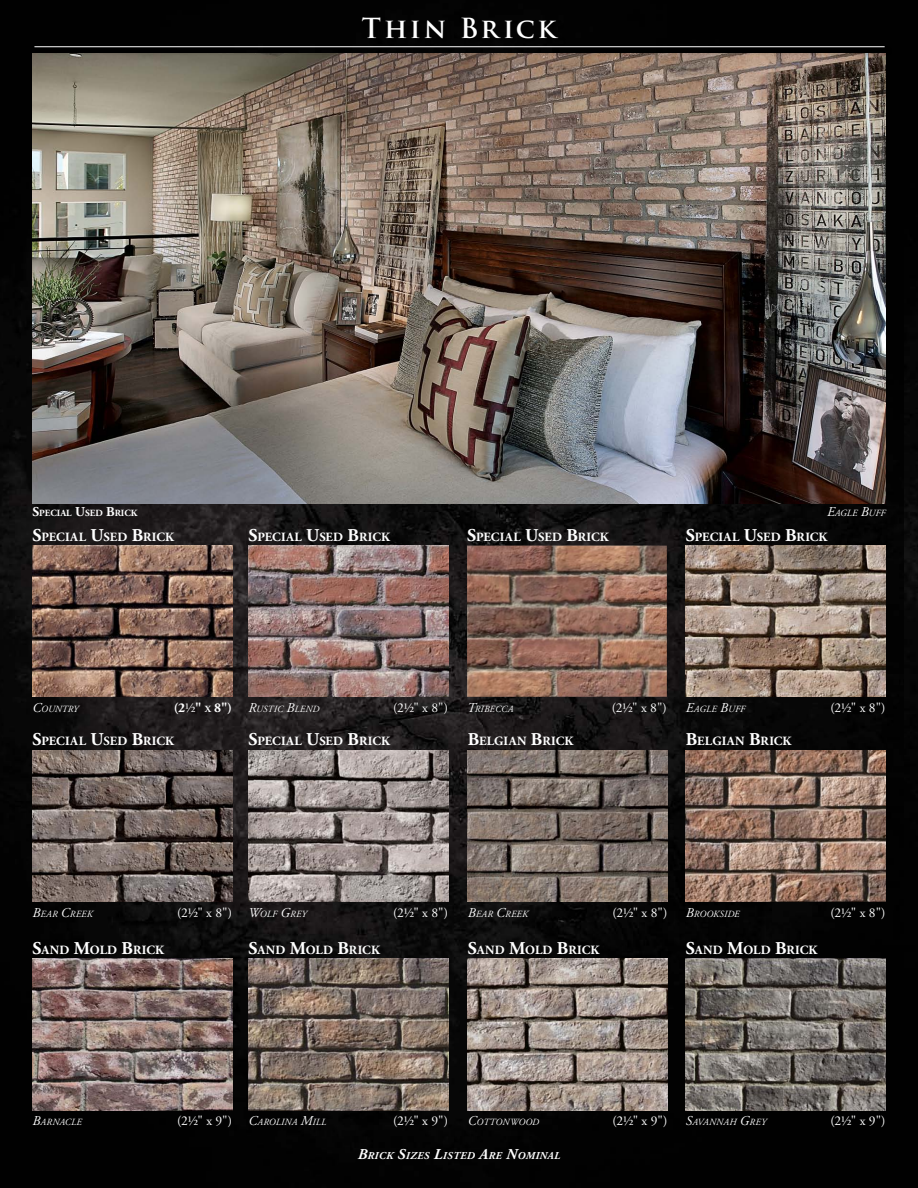
<style>
.page{position:relative;width:918px;height:1188px;background:#fff}
.page>*{position:absolute;margin:0;border:0;box-sizing:border-box;transform-origin:0 0}
.t1{font:700 27px "Trajan Pro";letter-spacing:.095em;color:#fff}
.t2{font:13.5px "Adobe Garamond Pro";letter-spacing:-.005em;color:#fff}
.t3{font:700 13.5px "Adobe Garamond Pro";color:#fff}
.t4{font:700 12.6px "Adobe Garamond Pro";letter-spacing:.005em;color:#fff}
.t5{font:italic 700 10.5px "Adobe Garamond Pro";letter-spacing:.035em;color:#fff}
.t6{font:italic 9.45px "Adobe Garamond Pro";letter-spacing:.01em;color:#fff}
.t7{font:700 9.45px "Adobe Garamond Pro";color:#fff}
.s1{font-size:13.5px}
.s2{font-size:18px}
.s3{font-weight:400}
.s4{font-size:9.45px}
.s5{font-size:15px}
</style>
<div class="page">
<img style="left:0;top:0;width:904px;height:1188px">
<div style="left:904px;top:0;width:14px;height:1188px;background:#020202"></div>
<img style="left:32px;top:53px;width:854px;height:450px">
<div style="left:362px;top:18px;width:205px;height:29px;background:#000"></div>
<div style="left:35px;top:46px;width:858px;height:10px;background:#000;opacity:.75"></div>
<hr style="left:34px;top:46px;width:851px;height:1px;background:#fff">
<img style="left:468px;top:750px;width:200px;height:152px">
<img style="left:468px;top:959px;width:200px;height:151px">
<img style="left:686px;top:750px;width:200px;height:152px">
<img style="left:686px;top:959px;width:200px;height:151px">
<img style="left:686px;top:546px;width:200px;height:151px">
<img style="left:467px;top:546px;width:200px;height:151px">
<img style="left:32px;top:546px;width:200px;height:151px">
<img style="left:248px;top:546px;width:200px;height:151px">
<img style="left:32px;top:750px;width:200px;height:152px">
<img style="left:32px;top:959px;width:200px;height:151px">
<img style="left:248px;top:750px;width:200px;height:152px">
<img style="left:248px;top:959px;width:200px;height:151px">
<h1 class="t1" style="left:362px;top:12px;width:196px">Thin Brick</h1>
<p class="t7" style="left:32px;top:508px;width:107px"><span class="s1">S</span>PECIAL <span class="s1">U</span>SED <span class="s1">B</span>RICK</p>
<p class="t6" style="left:827px;top:508px;width:60px"><span class="s1">E</span>AGLE <span class="s1">B</span>UFF</p>
<p class="t4" style="left:32px;top:530px;width:143px"><span class="s2">S</span>PECIAL <span class="s2">U</span>SED <span class="s2">B</span>RICK</p>
<p class="t4" style="left:248px;top:530px;width:143px"><span class="s2">S</span>PECIAL <span class="s2">U</span>SED <span class="s2">B</span>RICK</p>
<p class="t4" style="left:467px;top:530px;width:143px"><span class="s2">S</span>PECIAL <span class="s2">U</span>SED <span class="s2">B</span>RICK</p>
<p class="t4" style="left:686px;top:530px;width:143px"><span class="s2">S</span>PECIAL <span class="s2">U</span>SED <span class="s2">B</span>RICK</p>
<p class="t6" style="left:32px;top:704px;width:47px"><span class="s1">C</span>OUNTRY</p>
<p class="t3" style="left:174px;top:700px;width:60px">(2<span class="s3">½</span>" <span class="s4">X</span> 8")</p>
<p class="t4" style="left:32px;top:734px;width:143px"><span class="s2">S</span>PECIAL <span class="s2">U</span>SED <span class="s2">B</span>RICK</p>
<p class="t6" style="left:248px;top:704px;width:73px"><span class="s1">R</span>USTIC <span class="s1">B</span>LEND</p>
<p class="t2" style="left:393px;top:700px;width:57px">(2½" x 8")</p>
<p class="t4" style="left:248px;top:734px;width:143px"><span class="s2">S</span>PECIAL <span class="s2">U</span>SED <span class="s2">B</span>RICK</p>
<p class="t6" style="left:467px;top:704px;width:24px"><span class="s1">T</span>RIBECC</p>
<p class="t6" style="left:508px;top:704px;width:7px">A</p>
<p class="t2" style="left:612px;top:700px;width:57px">(2½" x 8")</p>
<p class="t4" style="left:468px;top:734px;width:107px"><span class="s2">B</span>ELGIAN <span class="s2">B</span>RICK</p>
<p class="t6" style="left:686px;top:704px;width:61px"><span class="s1">E</span>AGLE <span class="s1">B</span>UFF</p>
<p class="t2" style="left:830px;top:700px;width:57px">(2½" x 8")</p>
<p class="t4" style="left:686px;top:734px;width:107px"><span class="s2">B</span>ELGIAN <span class="s2">B</span>RICK</p>
<p class="t6" style="left:32px;top:908px;width:62px"><span class="s1">B</span>EAR <span class="s1">C</span>REEK</p>
<p class="t2" style="left:177px;top:904px;width:57px">(2½" x 8")</p>
<p class="t4" style="left:32px;top:942px;width:133px"><span class="s2">S</span>AND <span class="s2">M</span>OLD <span class="s2">B</span>RICK</p>
<p class="t6" style="left:248px;top:908px;width:60px"><span class="s1">W</span>OLF <span class="s1">G</span>REY</p>
<p class="t2" style="left:393px;top:904px;width:57px">(2½" x 8")</p>
<p class="t4" style="left:248px;top:942px;width:133px"><span class="s2">S</span>AND <span class="s2">M</span>OLD <span class="s2">B</span>RICK</p>
<p class="t6" style="left:468px;top:908px;width:62px"><span class="s1">B</span>EAR <span class="s1">C</span>REEK</p>
<p class="t2" style="left:612px;top:904px;width:57px">(2½" x 8")</p>
<p class="t4" style="left:468px;top:942px;width:133px"><span class="s2">S</span>AND <span class="s2">M</span>OLD <span class="s2">B</span>RICK</p>
<p class="t6" style="left:686px;top:908px;width:56px"><span class="s1">B</span>ROOKSIDE</p>
<p class="t2" style="left:830px;top:904px;width:57px">(2½" x 8")</p>
<p class="t4" style="left:686px;top:942px;width:133px"><span class="s2">S</span>AND <span class="s2">M</span>OLD <span class="s2">B</span>RICK</p>
<p class="t6" style="left:32px;top:1117px;width:52px"><span class="s1">B</span>ARNACLE</p>
<p class="t2" style="left:177px;top:1113px;width:57px">(2½" x 9")</p>
<p class="t6" style="left:248px;top:1117px;width:80px"><span class="s1">C</span>AROLINA <span class="s1">M</span>ILL</p>
<p class="t2" style="left:393px;top:1113px;width:57px">(2½" x 9")</p>
<p class="t6" style="left:468px;top:1117px;width:73px"><span class="s1">C</span>OTTONWOOD</p>
<p class="t2" style="left:612px;top:1113px;width:57px">(2½" x 9")</p>
<p class="t5" style="left:358px;top:1149px;width:204px"><span class="s5">B</span>RICK <span class="s5">S</span>IZES <span class="s5">L</span>ISTED <span class="s5">A</span>RE <span class="s5">N</span>OMINAL</p>
<p class="t6" style="left:686px;top:1117px;width:82px"><span class="s1">S</span>AVANNAH <span class="s1">G</span>REY</p>
<p class="t2" style="left:830px;top:1113px;width:57px">(2½" x 9")</p>
</div>
